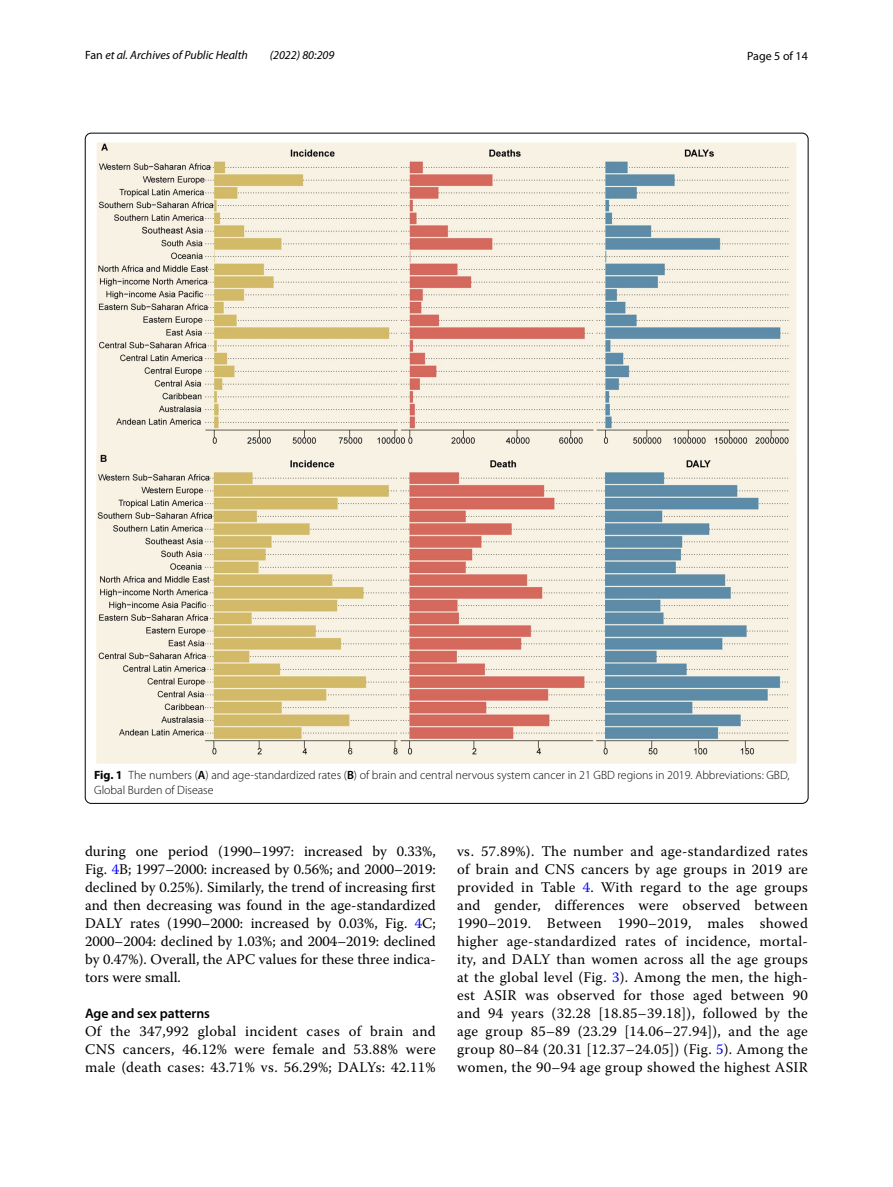
<style>
.page{position:relative;width:893px;height:1187px;background:#fff}
.page>*{position:absolute;margin:0;border:0;box-sizing:border-box;transform-origin:0 0}
.t1{font:14.7px/18px "Warnock Pro";letter-spacing:.02em;color:#000;text-align:justify}
.t2{font:600 13.8px "Myriad Pro";color:#000}
.t3{font:300 12px/15px "Myriad Pro";color:#000}
.t4{font:italic 12px "Myriad Pro";color:#000}
.t5{font:12px "Myriad Pro";color:#000}
.s1{font-style:normal}
.s2{font-weight:700}
.s3{font-weight:600}
.s4{color:#00f}
</style>
<div class="page">
<img style="left:96px;top:142px;width:701px;height:621px">
<p class="t4" style="left:85px;top:48px;width:164px"><span class="s1">Fan</span> et al. Archives of Public Health</p>
<p class="t4" style="left:270px;top:48px;width:66px">(2022) 80:209</p>
<p class="t5" style="left:747px;top:48px;width:62px">Page 5 of 14</p>
<p class="t3" style="left:94px;top:767px;width:697px"><span class="s2">Fig. 1</span> The numbers (<span class="s3">A</span>) and age-standardized rates (<span class="s3">B</span>) of brain and central nervous system cancer in 21 GBD regions in 2019. Abbreviations: GBD,<br>Global Burden of Disease</p>
<p class="t1" style="left:85px;top:841px;width:352px">during one period (1990–1997: increased by 0.33%, Fig. <span class="s4">4</span>B; 1997–2000: increased by 0.56%; and 2000–2019: declined by 0.25%). Similarly, the trend of increasing first and then decreasing was found in the age-standardized DALY rates (1990–2000: increased by 0.03%, Fig. <span class="s4">4</span>C; 2000–2004: declined by 1.03%; and 2004–2019: declined by 0.47%). Overall, the APC values for these three indica&shy;tors were small.</p>
<p class="t2" style="left:85px;top:1004px;width:126px">Age and sex patterns</p>
<p class="t1" style="left:85px;top:1021px;width:352px">Of the 347,992 global incident cases of brain and CNS cancers, 46.12% were female and 53.88% were male (death cases: 43.71% vs. 56.29%; DALYs: 42.11%</p>
<p class="t1" style="left:457px;top:841px;width:352px">vs. 57.89%). The number and age-standardized rates of brain and CNS cancers by age groups in 2019 are provided in Table <span class="s4">4</span>. With regard to the age groups and gender, differences were observed between 1990–2019. Between 1990–2019, males showed higher age-standardized rates of incidence, mortal&shy;ity, and DALY than women across all the age groups at the global level (Fig. <span class="s4">3</span>). Among the men, the high&shy;est ASIR was observed for those aged between 90 and 94 years (32.28 [18.85–39.18]), followed by the age group 85–89 (23.29 [14.06–27.94]), and the age group 80–84 (20.31 [12.37–24.05]) (Fig. <span class="s4">5</span>). Among the women, the 90–94 age group showed the highest ASIR</p>
</div>
